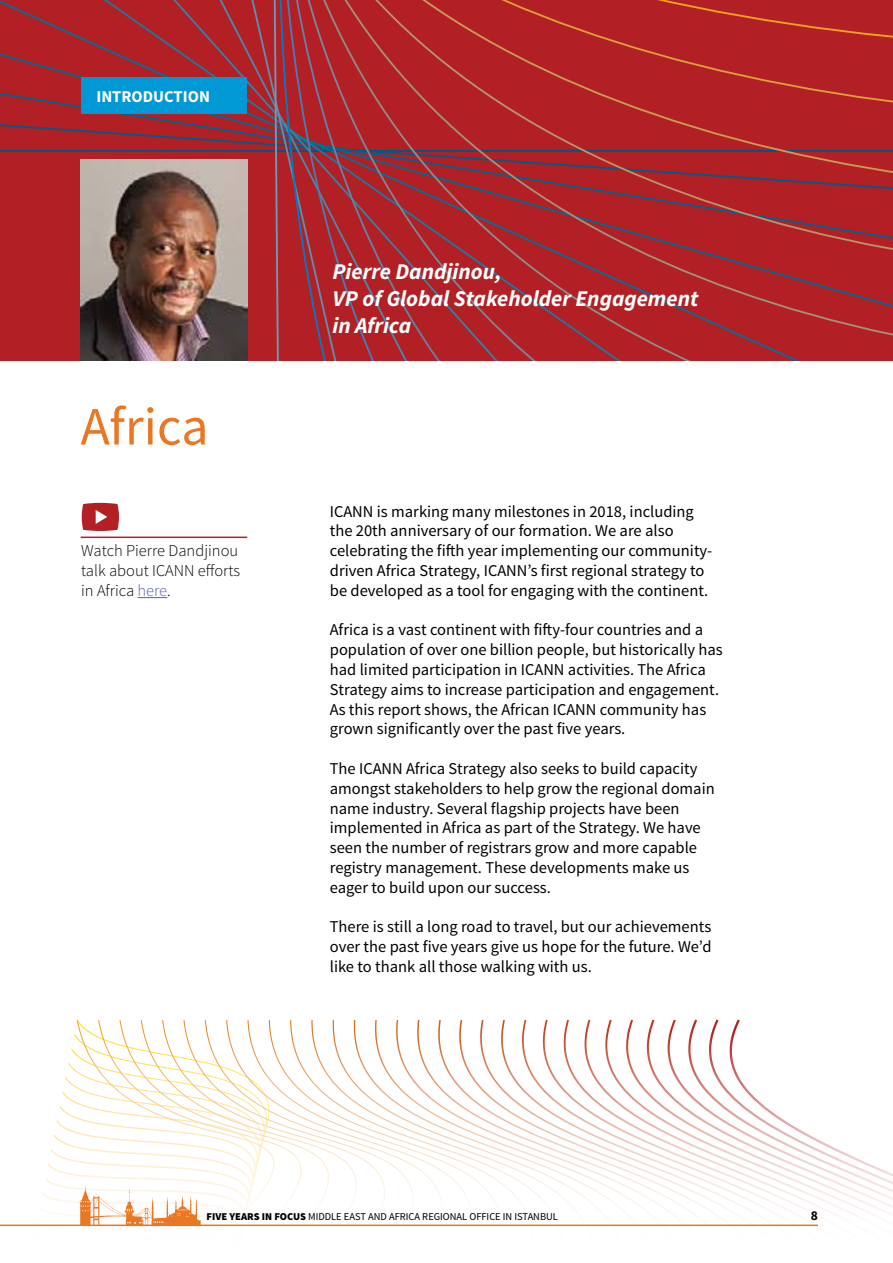
<style>
.page{position:relative;width:893px;height:1263px;background:#fff}
.page>*{position:absolute;margin:0;border:0;box-sizing:border-box;transform-origin:0 0}
.t1{font:54px "Source Sans Pro";color:#e97724}
.t2{font:italic 700 22.5px/27px "Source Sans Pro";color:#fff}
.t3{font:16.5px/19.8px "Source Sans Pro";color:#000}
.t4{font:300 16.5px/19.8px "Source Sans Pro";color:#000}
.t5{font:700 16.5px "Source Sans Pro";color:#fff}
.t6{font:700 13.5px "Source Sans Pro";color:#000}
.t7{font:10.5px "Source Sans Pro";color:#000}
.s1{color:#5460ac}
.s2{font-weight:900}
</style>
<div class="page">
<svg style="left:0;top:1034px;width:893px;height:193px"></svg>
<hr style="left:81px;top:536px;width:166px;height:2px;background:#b21f24">
<svg style="left:138px;top:597px;width:29px;height:1px"></svg>
<svg style="left:82px;top:503px;width:37px;height:28px"></svg>
<div style="left:0;top:0;width:63px;height:360px;background:#b21f24"></div>
<div style="left:63px;top:0;width:69px;height:360px;background:#b21f24"></div>
<svg style="left:132px;top:0;width:69px;height:160px;background:#a4262e"></svg>
<svg style="left:201px;top:0;width:70px;height:360px;background:#a52b32"></svg>
<svg style="left:271px;top:0;width:3px;height:360px"></svg>
<svg style="left:275px;top:321px;width:618px;height:39px;background:#ac232a"></svg>
<svg style="left:275px;top:267px;width:618px;height:54px;background:#ab252b"></svg>
<svg style="left:275px;top:212px;width:618px;height:55px;background:#a9262c"></svg>
<svg style="left:275px;top:158px;width:618px;height:54px;background:#a3282f"></svg>
<svg style="left:274px;top:0;width:619px;height:158px;background:#ad2629"></svg>
<img style="left:81px;top:160px;width:166px;height:200px">
<div style="left:81px;top:77px;width:166px;height:37px;background:#0098d5"></div>
<hr style="left:0;top:1224px;width:818px;height:2px;background:#e97724">
<svg style="left:21px;top:1019px;width:290px;height:208px"></svg>
<p class="t5" style="left:96px;top:86px;width:115px">INTRODUCTION</p>
<h1 class="t1" style="left:81px;top:393px;width:130px">Africa</h1>
<p class="t4" style="left:81px;top:541px;width:161px">Watch Pierre Dandjinou talk about ICANN efforts in Africa <span class="s1">here</span>.</p>
<h2 class="t2" style="left:332px;top:258px;width:367px">Pierre Dandjinou,<br>VP of Global Stakeholder Engagement in Africa</h2>
<p class="t3" style="left:330px;top:501px;width:384px">ICANN is marking many milestones in 2018, including the 20th anniversary of our formation. We are also celebrating the fifth year implementing our community&shy;driven Africa Strategy, ICANN’s first regional strategy to be developed as a tool for engaging with the continent.</p>
<p class="t3" style="left:330px;top:620px;width:395px">Africa is a vast continent with fifty-four countries and a population of over one billion people, but historically has had limited participation in ICANN activities. The Africa Strategy aims to increase participation and engagement.<br>As this report shows, the African ICANN community has grown significantly over the past five years.</p>
<p class="t3" style="left:330px;top:759px;width:386px">The ICANN Africa Strategy also seeks to build capacity amongst stakeholders to help grow the regional domain name industry. Several flagship projects have been implemented in Africa as part of the Strategy. We have seen the number of registrars grow and more capable registry management. These developments make us eager to build upon our success.</p>
<p class="t3" style="left:330px;top:917px;width:383px;text-align:justify">There is still a long road to travel, but our achievements over the past five years give us hope for the future. We’d like to thank all those walking with us.</p>
<p class="t7" style="left:207px;top:1210px;width:353px"><span class="s2">FIVE YEARS IN FOCUS</span> MIDDLE EAST AND AFRICA REGIONAL OFFICE IN ISTANBUL</p>
<p class="t6" style="left:811px;top:1207px;width:9px">8</p>
</div>
